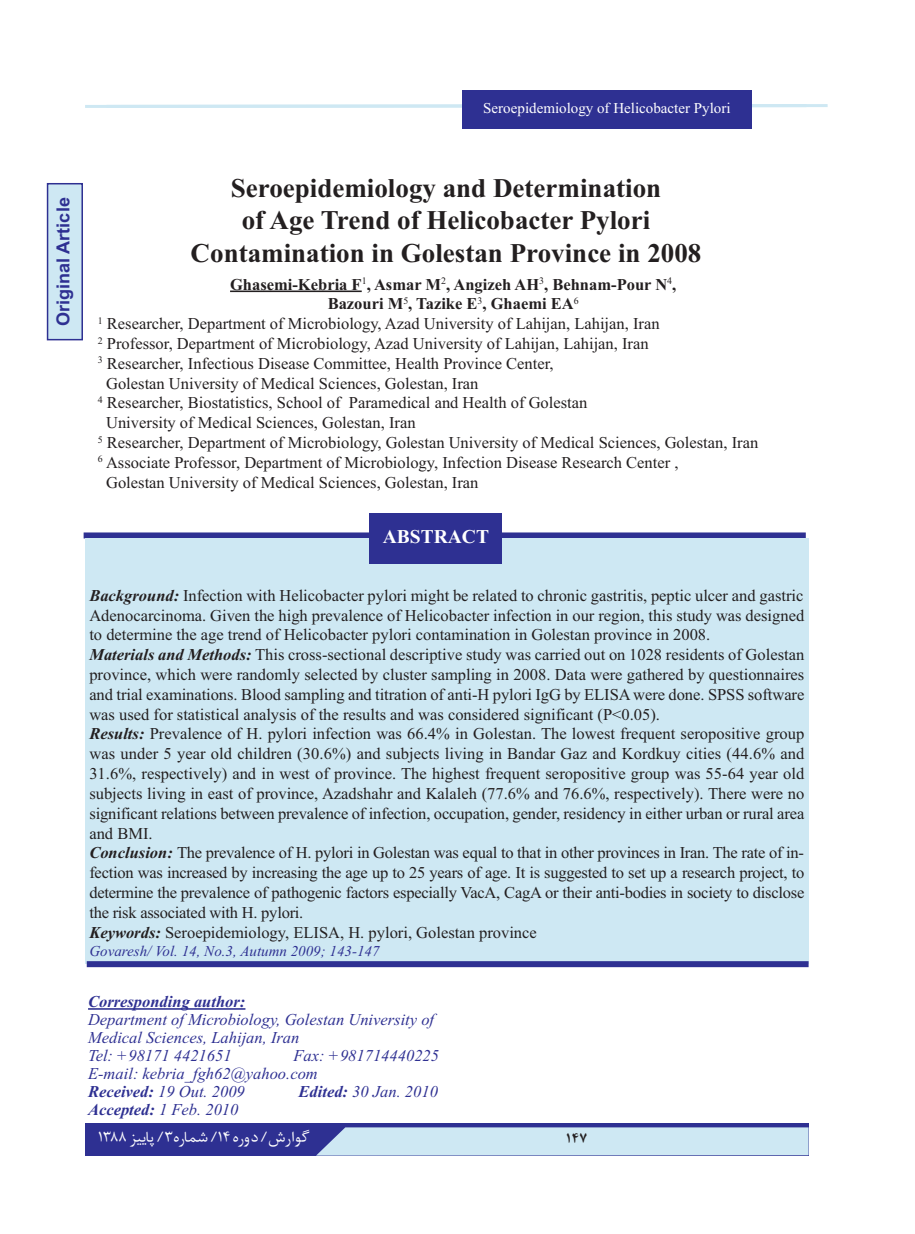
<style>
.page{position:relative;width:915px;height:1234px;background:#fff}
.page>*{position:absolute;margin:0;border:0;box-sizing:border-box;transform-origin:0 0}
.t1{font:700 27px/32.4px "Times New Roman";color:#231f20;text-align:center}
.t2{font:700 19.5px "Times New Roman";color:#fff}
.t3{font:700 18px "Arial";color:#2e3092}
.t4{font:16.5px/19.8px "Times New Roman";color:#231f20}
.t5{font:italic 16.5px/18px "Times New Roman";color:#2e3092}
.t6{font:700 16.5px "Times New Roman";color:#231f20}
.t7{font:italic 700 16.5px "Times New Roman";color:#2e3092}
.t8{font:italic 15px "Times New Roman";color:#2e3092}
.t9{font:15px "Times New Roman";color:#fff}
.s1{font-weight:700;font-style:italic}
.s2{font-weight:700}
.s3{font-weight:400}
</style>
<div class="page">
<hr style="left:230px;top:290px;width:131px;height:2px;background:#231f20">
<div style="left:84px;top:532px;width:721px;height:6px;background:#2e3092"></div>
<div style="left:85px;top:538px;width:723px;height:425px;background:#cee8f3"></div>
<hr style="left:88px;top:1007px;width:157px;height:2px;background:#2e3092">
<div style="left:369px;top:513px;width:133px;height:51px;background:#2e3092"></div>
<svg style="left:87px;top:961px;width:721px;height:5px;background:#333695"></svg>
<div style="left:48px;top:184px;width:33px;height:155px;background:#cee8f3"></div>
<div style="left:47px;top:183px;width:36px;height:157px;border:2px solid #2e3092"></div>
<svg style="left:85px;top:103px;width:743px;height:6px"></svg>
<div style="left:462px;top:90px;width:289px;height:38px;background:#2e3092"></div>
<div style="left:85px;top:1123px;width:723px;height:32px;background:#2e3092"></div>
<div style="left:317px;top:1127px;width:491px;height:28px;background:#cee8f3"></div>
<p class="t9" style="left:483px;top:99px;width:249px">Seroepidemiology of Helicobacter Pylori</p>
<p class="t3" style="left:53px;top:326px;width:130px;rotate:-90deg">Original Article</p>
<h1 class="t1" style="left:190px;top:171px;width:512px">Seroepidemiology and Determination<br>of Age Trend of Helicobacter Pylori<br>Contamination in Golestan Province in 2008</h1>
<p class="t6" style="left:230px;top:274px;width:447px">Ghasemi-Kebria F<sup>1</sup>, Asmar M<sup>2</sup>, Angizeh AH<sup>3</sup>, Behnam-Pour N<sup>4</sup>,</p>
<p class="t6" style="left:327px;top:294px;width:252px">Bazouri M<sup>5</sup>, Tazike E<sup>3</sup>, Ghaemi EA<sup>6</sup></p>
<p class="t4" style="left:98px;top:313px;width:563px"><sup>1</sup> Researcher, Department of Microbiology, Azad University of Lahijan, Lahijan, Iran</p>
<p class="t4" style="left:98px;top:333px;width:552px"><sup>2</sup> Professor, Department of Microbiology, Azad University of Lahijan, Lahijan, Iran</p>
<p class="t4" style="left:98px;top:353px;width:457px"><sup>3</sup> Researcher, Infectious Disease Committee, Health Province Center,</p>
<p class="t4" style="left:106px;top:373px;width:374px">Golestan University of Medical Sciences, Golestan, Iran</p>
<p class="t4" style="left:98px;top:393px;width:491px"><sup>4</sup> Researcher, Biostatistics, School of Paramedical and Health of Golestan</p>
<p class="t4" style="left:106px;top:412px;width:311px">University of Medical Sciences, Golestan, Iran</p>
<p class="t4" style="left:98px;top:432px;width:661px"><sup>5</sup> Researcher, Department of Microbiology, Golestan University of Medical Sciences, Golestan, Iran</p>
<p class="t4" style="left:98px;top:452px;width:582px"><sup>6</sup> Associate Professor, Department of Microbiology, Infection Disease Research Center ,</p>
<p class="t4" style="left:106px;top:472px;width:374px">Golestan University of Medical Sciences, Golestan, Iran</p>
<p class="t2" style="left:382px;top:525px;width:108px">ABSTRACT</p>
<p class="t4" style="left:89px;top:585px;width:716px"><span class="s1">Background:</span> Infection with Helicobacter pylori might be related to chronic gastritis, peptic ulcer and gastric Adenocarcinoma. Given the high prevalence of Helicobacter infection in our region, this study was designed to determine the age trend of Helicobacter pylori contamination in Golestan province in 2008.<br><span class="s1">Materials and Methods:</span> This cross-sectional descriptive study was carried out on 1028 residents of Golestan province, which were randomly selected by cluster sampling in 2008. Data were gathered by questionnaires and trial examinations. Blood sampling and titration of anti-H pylori IgG by ELISA were done. SPSS software was used for statistical analysis of the results and was considered significant (P&lt;0.05).<br><span class="s1">Results:</span> Prevalence of H. pylori infection was 66.4% in Golestan. The lowest frequent seropositive group was under 5 year old children (30.6%) and subjects living in Bandar Gaz and Kordkuy cities (44.6% and 31.6%, respectively) and in west of province. The highest frequent seropositive group was 55-64 year old subjects living in east of province, Azadshahr and Kalaleh (77.6% and 76.6%, respectively). There were no significant relations between prevalence of infection, occupation, gender, residency in either urban or rural area and BMI.<br><span class="s1">Conclusion:</span> The prevalence of H. pylori in Golestan was equal to that in other provinces in Iran. The rate of in&shy;fection was increased by increasing the age up to 25 years of age. It is suggested to set up a research project, to determine the prevalence of pathogenic factors especially VacA, CagA or their anti-bodies in society to disclose the risk associated with H. pylori.<br><span class="s1">Keywords:</span> Seroepidemiology, ELISA, H. pylori, Golestan province</p>
<p class="t8" style="left:89px;top:942px;width:291px">Govaresh/ Vol. 14, No.3, Autumn 2009; 143-147</p>
<p class="t7" style="left:88px;top:991px;width:159px">Corresponding author:</p>
<p class="t5" style="left:88px;top:1010px;width:347px">Department of Microbiology, Golestan University of<br>Medical Sciences, Lahijan, Iran<br>Tel: +98171 4421651</p>
<p class="t5" style="left:88px;top:1046px;width:352px;text-indent:205px">Fax: +981714440225<br>E-mail: kebria_fgh62@yahoo.com<br><span class="s2">Received:</span> 19 Out. 2009</p>
<p class="t5" style="left:298px;top:1082px;width:141px"><span class="s2">Edited:</span> 30 Jan. 2010</p>
<p class="t7" style="left:88px;top:1099px;width:152px">Accepted: <span class="s3">1 Feb. 2010</span></p>
</div>
